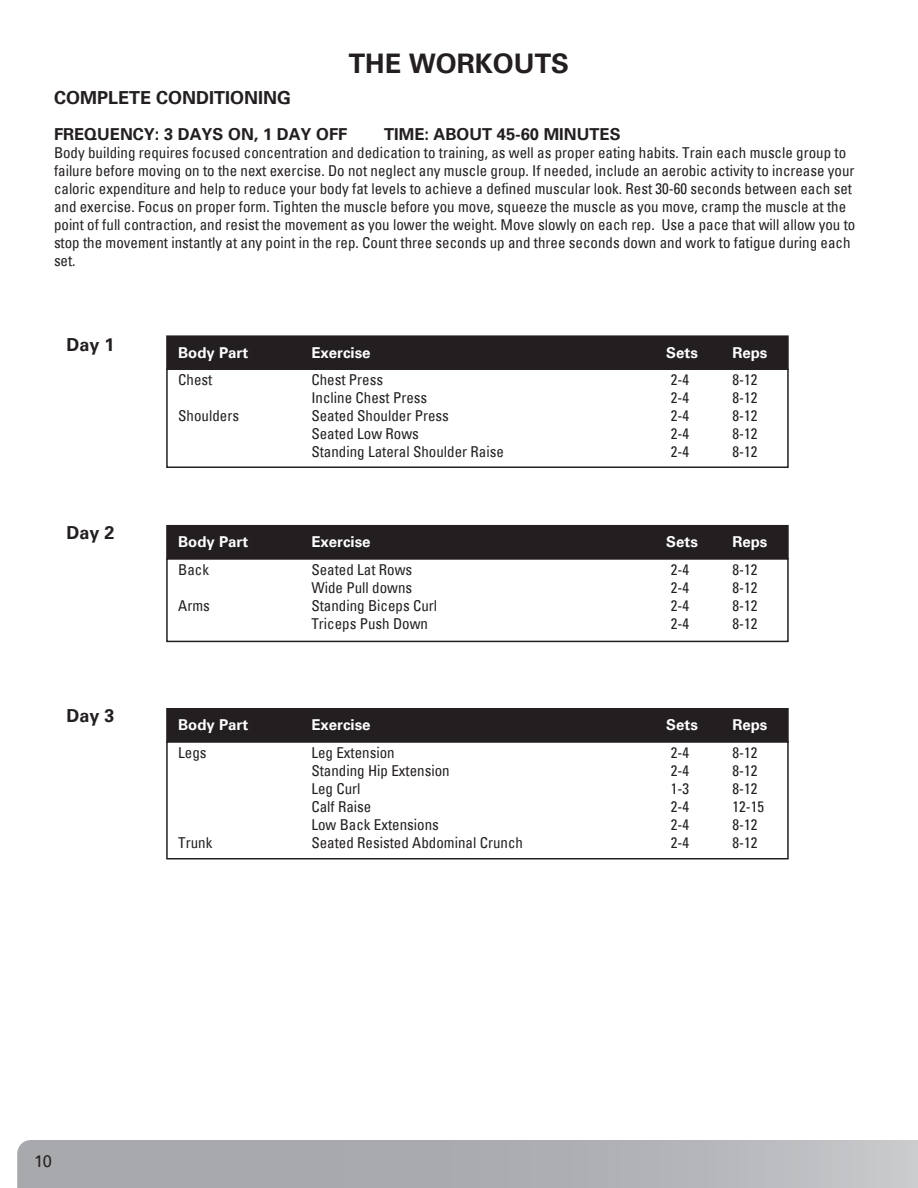
<style>
.page{position:relative;width:918px;height:1188px;background:#fff}
.page>*{position:absolute;margin:0;border:0;box-sizing:border-box;transform-origin:0 0}
.t1{font:700 27px "Univers";color:#231f20}
.t2{font:700 18px "Univers";color:#231f20}
.t3{font:700 16.5px "Univers";color:#231f20}
.t4{font:16.5px "Univers";color:#231f20}
.t5{font:condensed 15px/18px "Univers";color:#231f20}
.t6{font:700 15px "Univers";color:#fff}
</style>
<div class="page">
<svg style="left:17px;top:1140px;width:901px;height:48px;background:#afb0b4"></svg>
<div style="left:166px;top:368px;width:623px;height:100px;border:2px solid #231f20"></div>
<div style="left:167px;top:336px;width:621px;height:33px;background:#231f20"></div>
<div style="left:166px;top:335px;width:623px;height:35px;border:2px solid #231f20"></div>
<div style="left:166px;top:558px;width:623px;height:84px;border:2px solid #231f20"></div>
<div style="left:167px;top:526px;width:621px;height:33px;background:#231f20"></div>
<div style="left:166px;top:525px;width:623px;height:34px;border:2px solid #231f20"></div>
<div style="left:166px;top:741px;width:623px;height:119px;border:2px solid #231f20"></div>
<div style="left:167px;top:709px;width:621px;height:33px;background:#231f20"></div>
<div style="left:166px;top:708px;width:623px;height:34px;border:2px solid #231f20"></div>
<p class="t2" style="left:54px;top:87px;width:239px">COMPLETE CONDITIONING</p>
<h1 class="t1" style="left:349px;top:48px;width:222px">THE WORKOUTS</h1>
<p class="t3" style="left:54px;top:125px;width:295px">FREQUENCY: 3 DAYS ON, 1 DAY OFF</p>
<p class="t3" style="left:384px;top:125px;width:238px">TIME: ABOUT 45-60 MINUTES</p>
<p class="t5" style="left:54px;top:143px;width:803px">Body building requires focused concentration and dedication to training, as well as proper eating habits. Train each muscle group to failure before moving on to the next exercise. Do not neglect any muscle group. If needed, include an aerobic activity to increase your caloric expenditure and help to reduce your body fat levels to achieve a defined muscular look. Rest 30-60 seconds between each set and exercise. Focus on proper form. Tighten the muscle before you move, squeeze the muscle as you move, cramp the muscle at the point of full contraction, and resist the movement as you lower the weight. Move slowly on each rep. Use a pace that will allow you to stop the movement instantly at any point in the rep. Count three seconds up and three seconds down and work to fatigue during each set.</p>
<p class="t2" style="left:66px;top:334px;width:50px">Day 1</p>
<p class="t2" style="left:66px;top:522px;width:50px">Day 2</p>
<p class="t2" style="left:66px;top:705px;width:50px">Day 3</p>
<p class="t6" style="left:178px;top:344px;width:72px">Body Part</p>
<p class="t6" style="left:311px;top:344px;width:61px">Exercise</p>
<p class="t6" style="left:666px;top:344px;width:33px">Sets</p>
<p class="t6" style="left:732px;top:344px;width:37px">Reps</p>
<p class="t5" style="left:178px;top:371px;width:36px">Chest</p>
<p class="t5" style="left:178px;top:407px;width:62px">Shoulders</p>
<p class="t5" style="left:311px;top:371px;width:194px">Chest Press<br>Incline Chest Press<br>Seated Shoulder Press<br>Seated Low Rows<br>Standing Lateral Shoulder Raise</p>
<p class="t5" style="left:671px;top:371px;width:20px;text-align:justify">2-4<br>2-4<br>2-4<br>2-4<br>2-4</p>
<p class="t5" style="left:732px;top:371px;width:26px;text-align:justify">8-12<br>8-12<br>8-12<br>8-12<br>8-12</p>
<p class="t6" style="left:178px;top:533px;width:72px">Body Part</p>
<p class="t6" style="left:311px;top:533px;width:61px">Exercise</p>
<p class="t6" style="left:666px;top:533px;width:33px">Sets</p>
<p class="t6" style="left:732px;top:533px;width:37px">Reps</p>
<p class="t5" style="left:178px;top:560px;width:32px">Back</p>
<p class="t5" style="left:178px;top:596px;width:33px">Arms</p>
<p class="t5" style="left:311px;top:560px;width:127px">Seated Lat Rows<br>Wide Pull downs<br>Standing Biceps Curl<br>Triceps Push Down</p>
<p class="t5" style="left:671px;top:560px;width:20px;text-align:justify">2-4<br>2-4<br>2-4<br>2-4</p>
<p class="t5" style="left:732px;top:560px;width:26px;text-align:justify">8-12<br>8-12<br>8-12<br>8-12</p>
<p class="t6" style="left:178px;top:716px;width:72px">Body Part</p>
<p class="t6" style="left:311px;top:716px;width:61px">Exercise</p>
<p class="t6" style="left:666px;top:716px;width:33px">Sets</p>
<p class="t6" style="left:732px;top:716px;width:37px">Reps</p>
<p class="t5" style="left:178px;top:743px;width:30px">Legs</p>
<p class="t5" style="left:178px;top:833px;width:36px">Trunk</p>
<p class="t5" style="left:311px;top:743px;width:213px">Leg Extension<br>Standing Hip Extension<br>Leg Curl<br>Calf Raise<br>Low Back Extensions<br>Seated Resisted Abdominal Crunch</p>
<p class="t5" style="left:671px;top:743px;width:20px;text-align:justify">2-4<br>2-4<br>1-3<br>2-4<br>2-4<br>2-4</p>
<p class="t5" style="left:732px;top:743px;width:33px">8-12<br>8-12<br>8-12<br>12-15<br>8-12<br>8-12</p>
<p class="t4" style="left:34px;top:1151px;width:19px">10</p>
</div>
